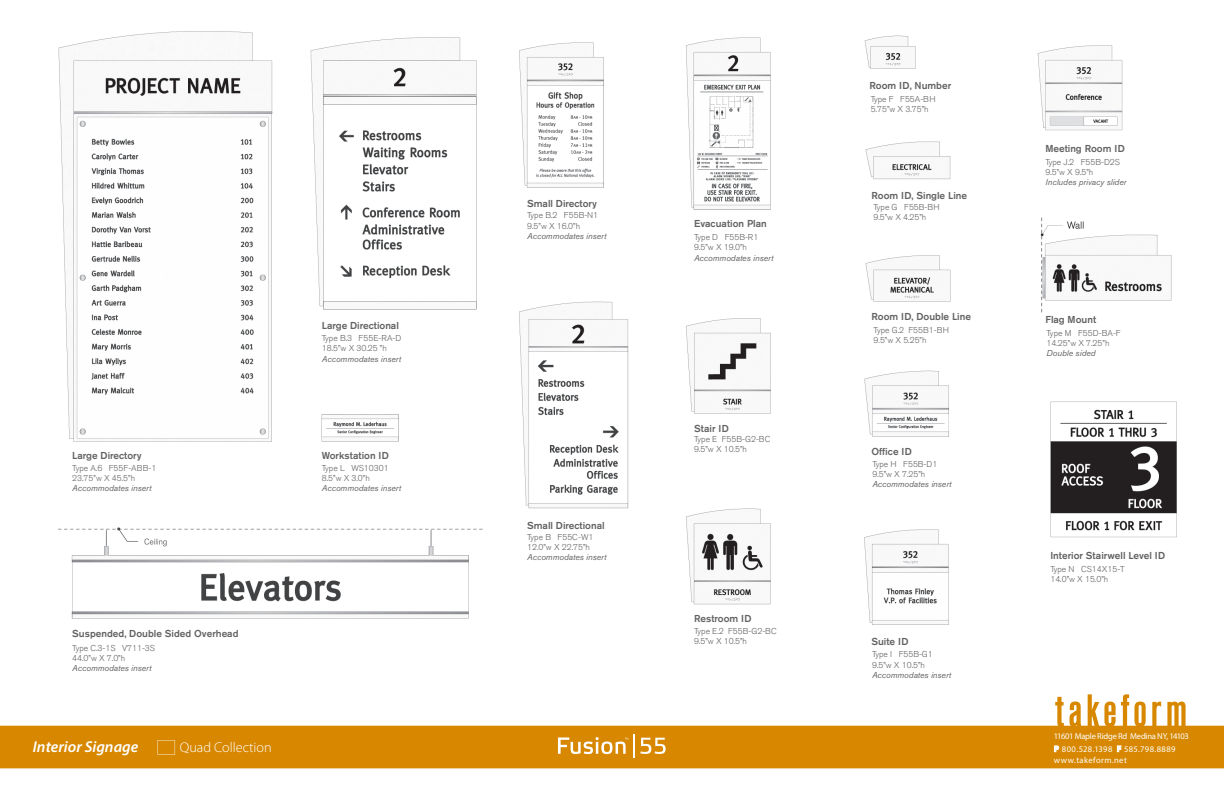
<style>
.page{position:relative;width:1224px;height:792px;background:#fff}
.page>*{position:absolute;margin:0;border:0;box-sizing:border-box;transform-origin:0 0}
.t1{font:italic 600 15.8px "Myriad Pro";color:#fff}
.t2{font:300 14.2px "Myriad Pro";color:#fff}
.t3{font:500 10px "Akzidenz Grotesk BE";color:#626262}
.t4{font:8.6px/12px "Myriad Pro";color:#fff}
.t5{font:300 8.5px/10.2px "Akzidenz Grotesk BE";color:#626262}
.t6{font:italic 8.5px "Akzidenz Grotesk BE";color:#626262}
.s1{font-weight:700}
</style>
<div class="page">
<img style="left:58px;top:32px;width:1119px;height:593px">
<svg style="left:0;top:694px;width:1224px;height:74px;fill:#d78800"></svg>
<svg style="left:640px;top:738px;width:26px;height:16px"></svg>
<svg style="left:558px;top:734px;width:76px;height:24px"></svg>
<svg style="left:1054px;top:746px;width:5px;height:6px"></svg>
<svg style="left:1117px;top:746px;width:4px;height:6px"></svg>
<svg style="left:157px;top:740px;width:18px;height:15px"></svg>
<p class="t3" style="left:72px;top:449px;width:71px">Large Directory</p>
<p class="t5" style="left:72px;top:463px;width:85px">Type A.6 F55F-ABB-1<br>23.75”w X 45.5”h</p>
<p class="t6" style="left:72px;top:483px;width:81px">Accommodates insert</p>
<p class="t3" style="left:322px;top:319px;width:79px">Large Directional</p>
<p class="t5" style="left:322px;top:333px;width:81px">Type B.3 F55E-RA-D<br>18.5”w X 30.25 ”h</p>
<p class="t6" style="left:322px;top:354px;width:81px">Accommodates insert</p>
<p class="t3" style="left:322px;top:449px;width:69px">Workstation ID</p>
<p class="t5" style="left:322px;top:463px;width:68px">Type L WS10301<br>8.5”w X 3.0”h</p>
<p class="t6" style="left:322px;top:483px;width:81px">Accommodates insert</p>
<p class="t3" style="left:72px;top:628px;width:168px">Suspended, Double Sided Overhead</p>
<p class="t5" style="left:72px;top:643px;width:84px">Type C.3-1S V711-3S<br>44.0”w X 7.0”h</p>
<p class="t6" style="left:72px;top:663px;width:81px">Accommodates insert</p>
<h1 class="t1" style="left:33px;top:737px;width:107px">Interior Signage</h1>
<h2 class="t2" style="left:180px;top:739px;width:93px">Quad Collection</h2>
<p class="t3" style="left:527px;top:197px;width:71px">Small Directory</p>
<p class="t5" style="left:527px;top:211px;width:72px">Type B.2 F55B-N1<br>9.5”w X 16.0”h</p>
<p class="t6" style="left:527px;top:231px;width:81px">Accommodates insert</p>
<p class="t3" style="left:527px;top:520px;width:79px">Small Directional</p>
<p class="t5" style="left:527px;top:532px;width:68px">Type B F55C-W1<br>12.0”w X 22.75”h</p>
<p class="t6" style="left:527px;top:552px;width:81px">Accommodates insert</p>
<p class="t3" style="left:694px;top:218px;width:74px">Evacuation Plan</p>
<p class="t5" style="left:694px;top:232px;width:66px">Type D F55B-R1<br>9.5”w X 19.0”h</p>
<p class="t6" style="left:694px;top:252px;width:81px">Accommodates insert</p>
<p class="t3" style="left:694px;top:422px;width:36px">Stair ID</p>
<p class="t5" style="left:694px;top:434px;width:78px">Type E F55B-G2-BC<br>9.5”w X 10.5”h</p>
<p class="t3" style="left:694px;top:613px;width:59px">Restroom ID</p>
<p class="t5" style="left:694px;top:626px;width:84px">Type E.2 F55B-G2-BC<br>9.5”w X 10.5”h</p>
<p class="t3" style="left:870px;top:80px;width:83px">Room ID, Number</p>
<p class="t5" style="left:871px;top:94px;width:66px">Type F F55A-BH<br>5.75”w X 3.75”h</p>
<p class="t3" style="left:871px;top:189px;width:97px">Room ID, Single Line</p>
<p class="t5" style="left:874px;top:202px;width:68px">Type G F55B-BH<br>9.5”w X 4.25”h</p>
<p class="t3" style="left:871px;top:310px;width:101px">Room ID, Double Line</p>
<p class="t5" style="left:874px;top:325px;width:77px">Type G.2 F55B1-BH<br>9.5”w X 5.25”h</p>
<p class="t3" style="left:871px;top:445px;width:42px">Office ID</p>
<p class="t5" style="left:872px;top:459px;width:66px">Type H F55B-D1<br>9.5”w X 7.25”h</p>
<p class="t6" style="left:872px;top:479px;width:81px">Accommodates insert</p>
<p class="t3" style="left:871px;top:635px;width:39px">Suite ID</p>
<p class="t5" style="left:872px;top:649px;width:62px">Type I F55B-G1<br>9.5”w X 10.5”h</p>
<p class="t6" style="left:872px;top:670px;width:81px">Accommodates insert</p>
<p class="t3" style="left:1045px;top:143px;width:81px">Meeting Room ID</p>
<p class="t5" style="left:1045px;top:157px;width:76px">Type J.2 F55B-D2S<br>9.5”w X 9.5”h</p>
<p class="t6" style="left:1045px;top:177px;width:83px">Includes privacy slider</p>
<p class="t3" style="left:1045px;top:314px;width:52px">Flag Mount</p>
<p class="t5" style="left:1047px;top:328px;width:76px">Type M F55D-BA-F<br>14.25”w X 7.25”h</p>
<p class="t6" style="left:1047px;top:348px;width:51px">Double sided</p>
<p class="t3" style="left:1050px;top:549px;width:116px">Interior Stairwell Level ID</p>
<p class="t5" style="left:1050px;top:564px;width:76px">Type N CS14X15-T<br>14.0”w X 15.0”h</p>
<p class="t4" style="left:1054px;top:730px;width:137px">11601 Maple Ridge Rd Medina NY, 14103<br><span class="s1">P</span> 800.528.1398 <span class="s1">F</span> 585.798.8889 www.takeform.net</p>
</div>
